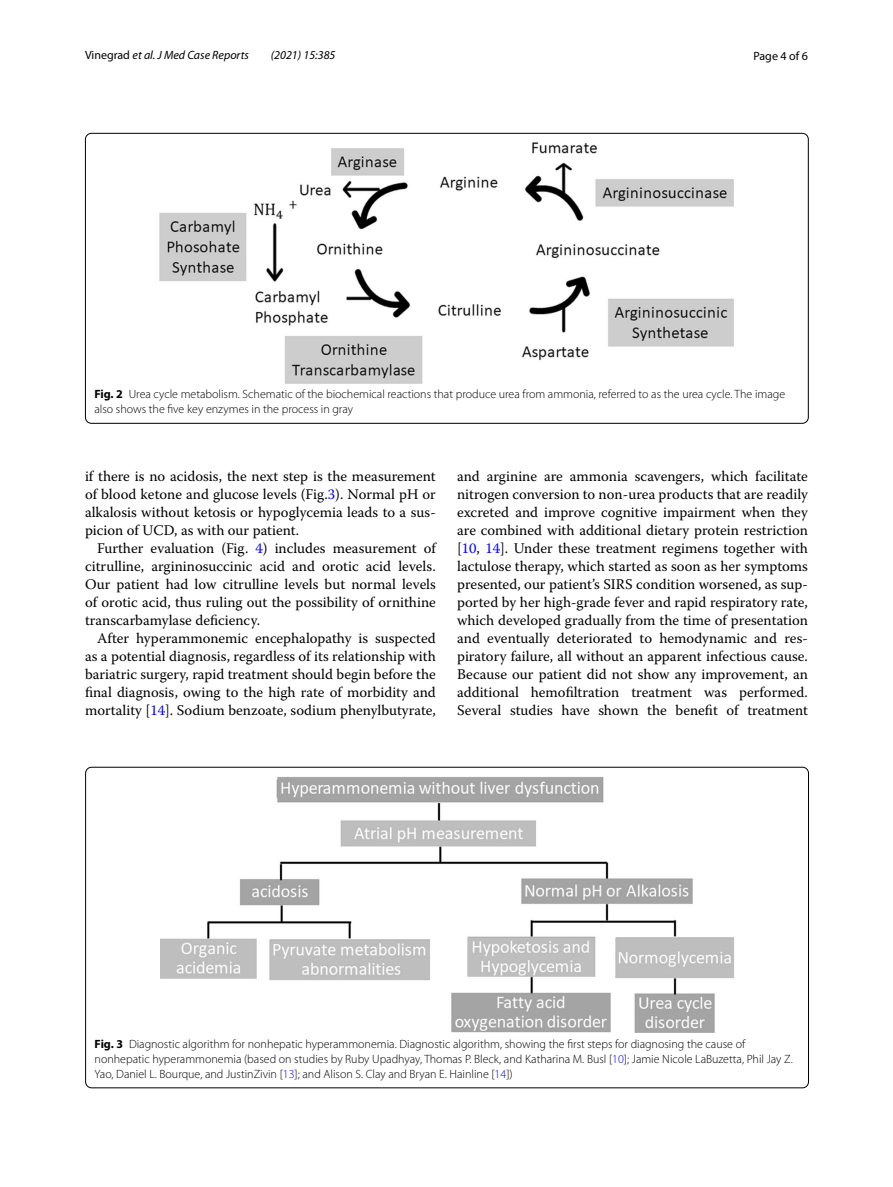
<style>
.page{position:relative;width:893px;height:1187px;background:#fff}
.page>*{position:absolute;margin:0;border:0;box-sizing:border-box;transform-origin:0 0}
.t1{font:14.7px/18px "Warnock Pro";color:#000;text-align:justify}
.t2{font:300 12px/15px "Myriad Pro";color:#000}
.t3{font:italic 12px "Myriad Pro";color:#000}
.t4{font:12px "Myriad Pro";color:#000}
.s1{font-style:normal}
.s2{font-weight:700}
.s3{color:#00f}
</style>
<div class="page">
<img style="left:160px;top:142px;width:574px;height:241px">
<img style="left:160px;top:777px;width:574px;height:255px">
<p class="t3" style="left:85px;top:48px;width:165px"><span class="s1">Vinegrad</span> et al. J Med Case Reports</p>
<p class="t3" style="left:271px;top:48px;width:66px">(2021) 15:385</p>
<p class="t4" style="left:753px;top:48px;width:56px">Page 4 of 6</p>
<p class="t2" style="left:94px;top:387px;width:692px"><span class="s2">Fig. 2</span> Urea cycle metabolism. Schematic of the biochemical reactions that produce urea from ammonia, referred to as the urea cycle. The image also shows the five key enzymes in the process in gray</p>
<p class="t1" style="left:85px;top:466px;width:352px">if there is no acidosis, the next step is the measurement of blood ketone and glucose levels (Fig.<span class="s3">3</span>). Normal pH or alkalosis without ketosis or hypoglycemia leads to a sus&shy;picion of UCD, as with our patient.</p>
<p class="t1" style="left:85px;top:538px;width:352px;text-indent:12px">Further evaluation (Fig. <span class="s3">4</span>) includes measurement of citrulline, argininosuccinic acid and orotic acid levels.<br>Our patient had low citrulline levels but normal levels of orotic acid, thus ruling out the possibility of ornithine transcarbamylase deficiency.</p>
<p class="t1" style="left:85px;top:628px;width:352px;text-indent:12px">After hyperammonemic encephalopathy is suspected as a potential diagnosis, regardless of its relationship with bariatric surgery, rapid treatment should begin before the final diagnosis, owing to the high rate of morbidity and mortality [<span class="s3">14</span>]. Sodium benzoate, sodium phenylbutyrate,</p>
<p class="t1" style="left:457px;top:466px;width:352px">and arginine are ammonia scavengers, which facilitate nitrogen conversion to non-urea products that are readily excreted and improve cognitive impairment when they are combined with additional dietary protein restriction [<span class="s3">10</span>, <span class="s3">14</span>]. Under these treatment regimens together with lactulose therapy, which started as soon as her symptoms presented, our patient’s SIRS condition worsened, as sup&shy;ported by her high-grade fever and rapid respiratory rate, which developed gradually from the time of presentation and eventually deteriorated to hemodynamic and res&shy;piratory failure, all without an apparent infectious cause.<br>Because our patient did not show any improvement, an additional hemofiltration treatment was performed.<br>Several studies have shown the benefit of treatment</p>
<p class="t2" style="left:95px;top:1036px;width:700px"><span class="s2">Fig. 3</span> Diagnostic algorithm for nonhepatic hyperammonemia. Diagnostic algorithm, showing the first steps for diagnosing the cause of nonhepatic hyperammonemia (based on studies by Ruby Upadhyay, Thomas P. Bleck, and Katharina M. Busl [<span class="s3">10</span>]; Jamie Nicole LaBuzetta, Phil Jay Z.<br>Yao, Daniel L. Bourque, and JustinZivin [<span class="s3">13</span>]; and Alison S. Clay and Bryan E. Hainline [<span class="s3">14</span>])</p>
</div>
